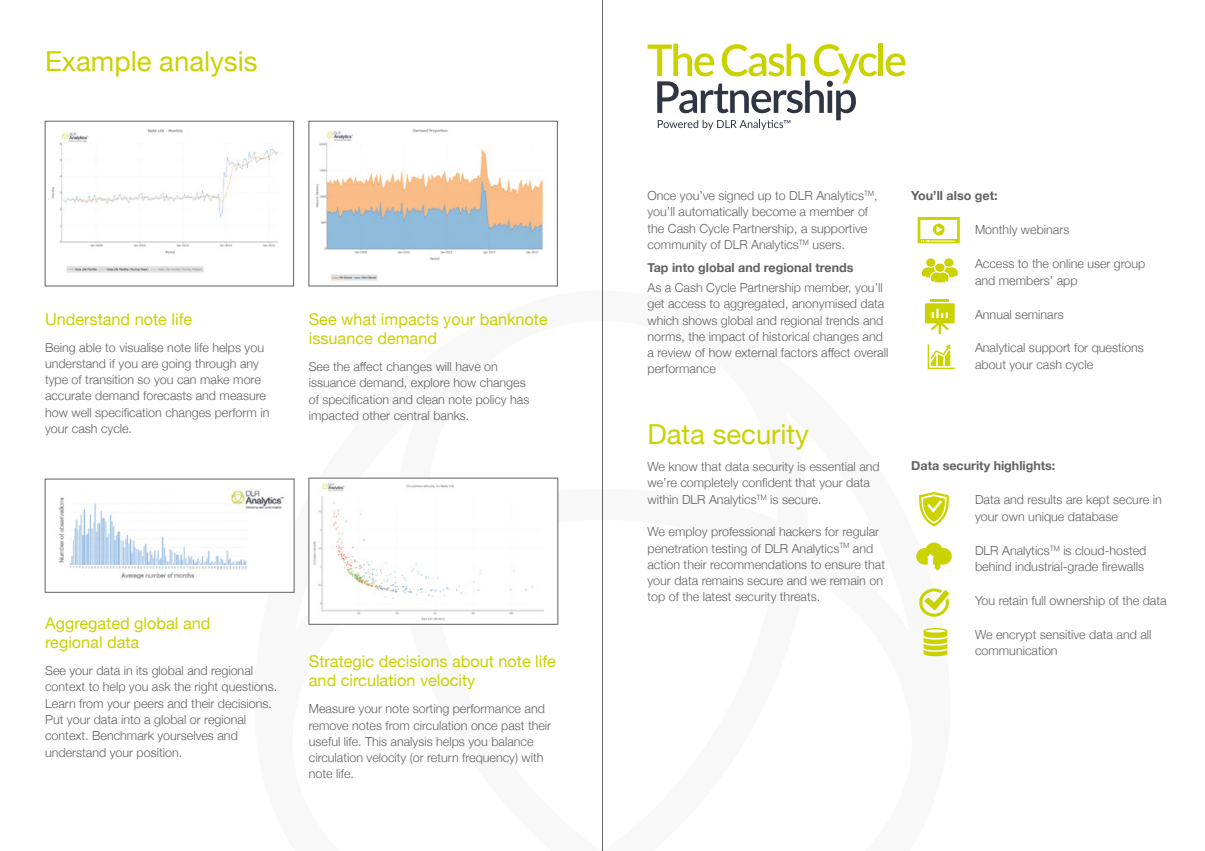
<style>
.page{position:relative;width:1205px;height:851px;background:#fff}
.page>*{position:absolute;margin:0;border:0;box-sizing:border-box;transform-origin:0 0}
.t1{font:27.5px "Helvetica Neue";color:#cad200}
.t2{font:16.25px/19.5px "Helvetica Neue";color:#cad200}
.t3{font:300 12.5px/16.2px "Helvetica Neue";color:#616160}
.t4{font:700 12.5px "Helvetica Neue";color:#616160}
</style>
<div class="page">
<img style="left:313px;top:481px;width:231px;height:140px">
<div style="left:309px;top:478px;width:249px;height:146px;border:1px solid #616160"></div>
<img style="left:58px;top:487px;width:227px;height:92px">
<img style="left:315px;top:129px;width:228px;height:152px">
<div style="left:309px;top:121px;width:248px;height:165px;border:1px solid #616160"></div>
<img style="left:51px;top:129px;width:228px;height:144px">
<div style="left:45px;top:121px;width:249px;height:165px;border:1px solid #616160"></div>
<div style="left:878px;top:44px;width:5px;height:32px;background:#cad200"></div>
<svg style="left:885px;top:53px;width:20px;height:23px"></svg>
<svg style="left:647px;top:44px;width:230px;height:86px"></svg>
<svg style="left:917px;top:217px;width:43px;height:26px"></svg>
<svg style="left:925px;top:299px;width:29px;height:35px"></svg>
<svg style="left:927px;top:344px;width:27px;height:25px"></svg>
<svg style="left:922px;top:258px;width:35px;height:24px"></svg>
<svg style="left:919px;top:492px;width:30px;height:34px"></svg>
<svg style="left:916px;top:542px;width:36px;height:28px"></svg>
<svg style="left:919px;top:588px;width:30px;height:28px"></svg>
<svg style="left:923px;top:628px;width:24px;height:28px"></svg>
<hr style="left:602px;top:0;width:1px;height:850px;background:#616160">
<h1 class="t1" style="left:45px;top:42px;width:214px">Example analysis</h1>
<h2 class="t2" style="left:45px;top:310px;width:149px">Understand note life</h2>
<p class="t3" style="left:45px;top:338px;width:226px">Being able to visualise note life helps you understand if you are going through any type of transition so you can make more accurate demand forecasts and measure how well specification changes perform in your cash cycle.</p>
<h2 class="t2" style="left:309px;top:310px;width:240px">See what impacts your banknote issuance demand</h2>
<p class="t3" style="left:309px;top:357px;width:222px">See the affect changes will have on issuance demand, explore how changes of specification and clean note policy has impacted other central banks.</p>
<h2 class="t2" style="left:45px;top:614px;width:167px">Aggregated global and regional data</h2>
<p class="t3" style="left:45px;top:661px;width:233px">See your data in its global and regional context to help you ask the right questions.<br>Learn from your peers and their decisions.<br>Put your data into a global or regional context. Benchmark yourselves and understand your position.</p>
<h2 class="t2" style="left:309px;top:652px;width:249px">Strategic decisions about note life and circulation velocity</h2>
<p class="t3" style="left:309px;top:699px;width:244px">Measure your note sorting performance and remove notes from circulation once past their useful life. This analysis helps you balance circulation velocity (or return frequency) with note life.</p>
<p class="t3" style="left:647px;top:187px;width:231px">Once you’ve signed up to DLR Analytics<sup>TM</sup>, you’ll automatically become a member of the Cash Cycle Partnership, a supportive community of DLR Analytics<sup>TM</sup> users.</p>
<p class="t4" style="left:647px;top:258px;width:207px">Tap into global and regional trends</p>
<p class="t3" style="left:647px;top:278px;width:242px">As a Cash Cycle Partnership member, you’ll get access to aggregated, anonymised data which shows global and regional trends and norms, the impact of historical changes and a review of how external factors affect overall performance</p>
<h1 class="t1" style="left:647px;top:414px;width:163px">Data security</h1>
<p class="t3" style="left:647px;top:457px;width:234px">We know that data security is essential and we’re completely confident that your data within DLR Analytics<sup>TM</sup> is secure.</p>
<p class="t3" style="left:647px;top:522px;width:239px">We employ professional hackers for regular penetration testing of DLR Analytics<sup>TM</sup> and action their recommendations to ensure that your data remains secure and we remain on top of the latest security threats.</p>
<p class="t4" style="left:911px;top:186px;width:88px">You’ll also get:</p>
<p class="t3" style="left:975px;top:221px;width:96px">Monthly webinars</p>
<p class="t3" style="left:975px;top:255px;width:172px">Access to the online user group and members’ app</p>
<p class="t3" style="left:975px;top:305px;width:90px">Annual seminars</p>
<p class="t3" style="left:975px;top:339px;width:170px">Analytical support for questions about your cash cycle</p>
<p class="t4" style="left:911px;top:456px;width:146px">Data security highlights:</p>
<p class="t3" style="left:975px;top:491px;width:188px">Data and results are kept secure in your own unique database</p>
<p class="t3" style="left:975px;top:541px;width:173px">DLR Analytics<sup>TM</sup> is cloud-hosted behind industrial-grade firewalls</p>
<p class="t3" style="left:975px;top:591px;width:193px">You retain full ownership of the data</p>
<p class="t3" style="left:975px;top:625px;width:178px">We encrypt sensitive data and all communication</p>
</div>
